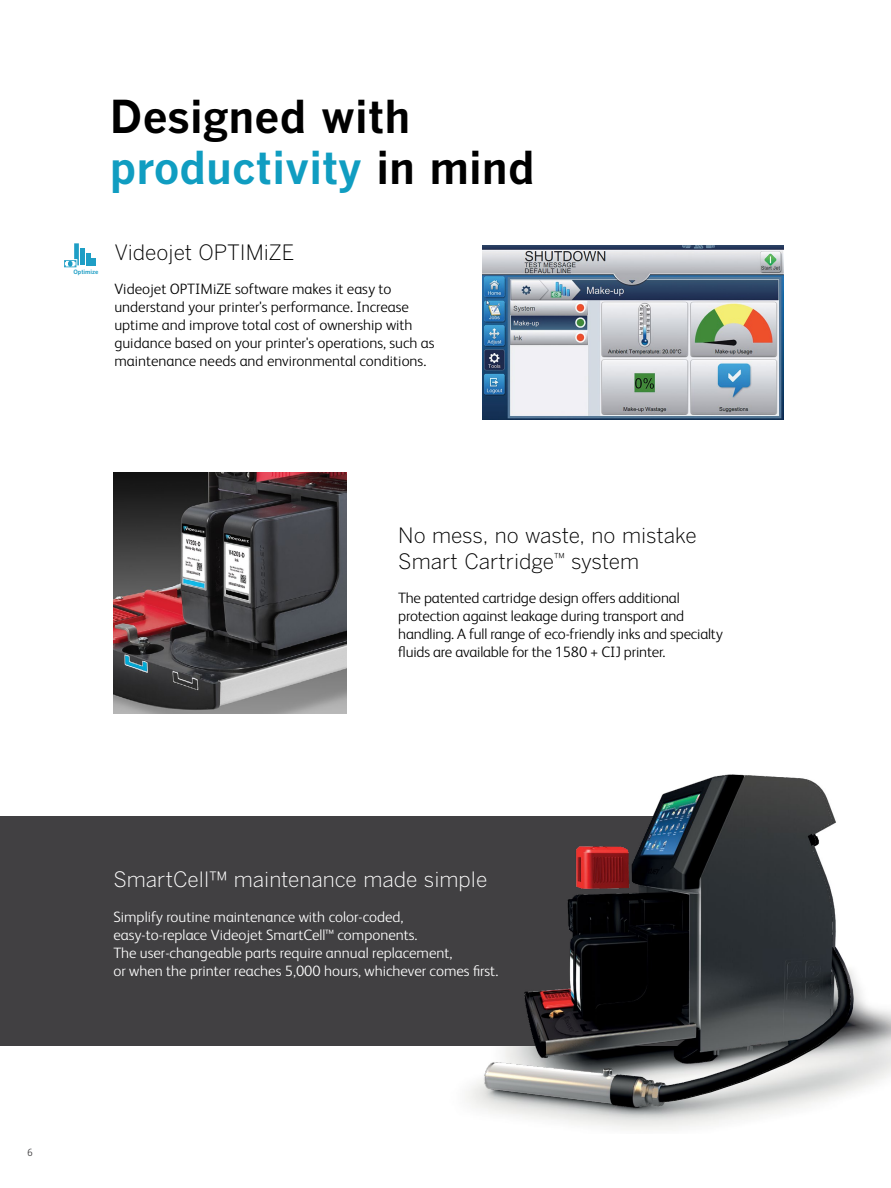
<style>
.page{position:relative;width:891px;height:1188px;background:#fff}
.page>*{position:absolute;margin:0;border:0;box-sizing:border-box;transform-origin:0 0}
.t1{font:700 45px/51px "Benton Gothic";color:#000}
.t2{font:300 21px/25.5px "Benton Gothic";color:#000}
.t3{font:300 21px "Benton Gothic";color:#fff}
.t4{font:300 15px/18px "FS Albert Pro";letter-spacing:-.005em;color:#000}
.t5{font:300 15px/18px "FS Albert Pro";color:#fff}
.t6{font:300 10.5px "FS Albert Pro";color:#414042}
.t7{font:700 6px "Benton Gothic";color:#1e9ec5}
.s1{color:#109dc1}
</style>
<div class="page">
<div style="left:0;top:817px;width:761px;height:229px;background:#414042"></div>
<img style="left:411px;top:774px;width:480px;height:356px">
<div style="left:80px;top:249px;width:5px;height:16px;background:#1e9ec5"></div>
<hr style="left:86px;top:253px;width:4px;height:12px;background:#1e9ec5">
<svg style="left:91px;top:258px;width:5px;height:7px"></svg>
<svg style="left:64px;top:243px;width:15px;height:24px"></svg>
<img style="left:114px;top:472px;width:233px;height:241px">
<img style="left:482px;top:245px;width:301px;height:175px">
<h1 class="t1" style="left:110px;top:92px;width:426px">Designed with <span class="s1">productivity</span> in mind</h1>
<p class="t7" style="left:74px;top:268px;width:26px">Optimize</p>
<h2 class="t2" style="left:114px;top:240px;width:182px">Videojet OPTIMiZE</h2>
<p class="t4" style="left:114px;top:279px;width:322px">Videojet OPTIMiZE software makes it easy to understand your printer's performance. Increase uptime and improve total cost of ownership with guidance based on your printer's operations, such as maintenance needs and environmental conditions.</p>
<h2 class="t2" style="left:398px;top:523px;width:300px">No mess, no waste, no mistake<br>Smart Cartridge<sup>™</sup> system</h2>
<p class="t4" style="left:398px;top:588px;width:326px">The patented cartridge design offers additional protection against leakage during transport and handling. A full range of eco-friendly inks and specialty fluids are available for the 1580 + CIJ printer.</p>
<p class="t6" style="left:27px;top:1145px;width:7px">6</p>
<h2 class="t3" style="left:113px;top:867px;width:376px">SmartCell™ maintenance made simple</h2>
<p class="t5" style="left:113px;top:907px;width:386px">Simplify routine maintenance with color-coded, easy-to-replace Videojet SmartCell™ components.<br>The user-changeable parts require annual replacement,<br>or when the printer reaches 5,000 hours, whichever comes first.</p>
</div>
